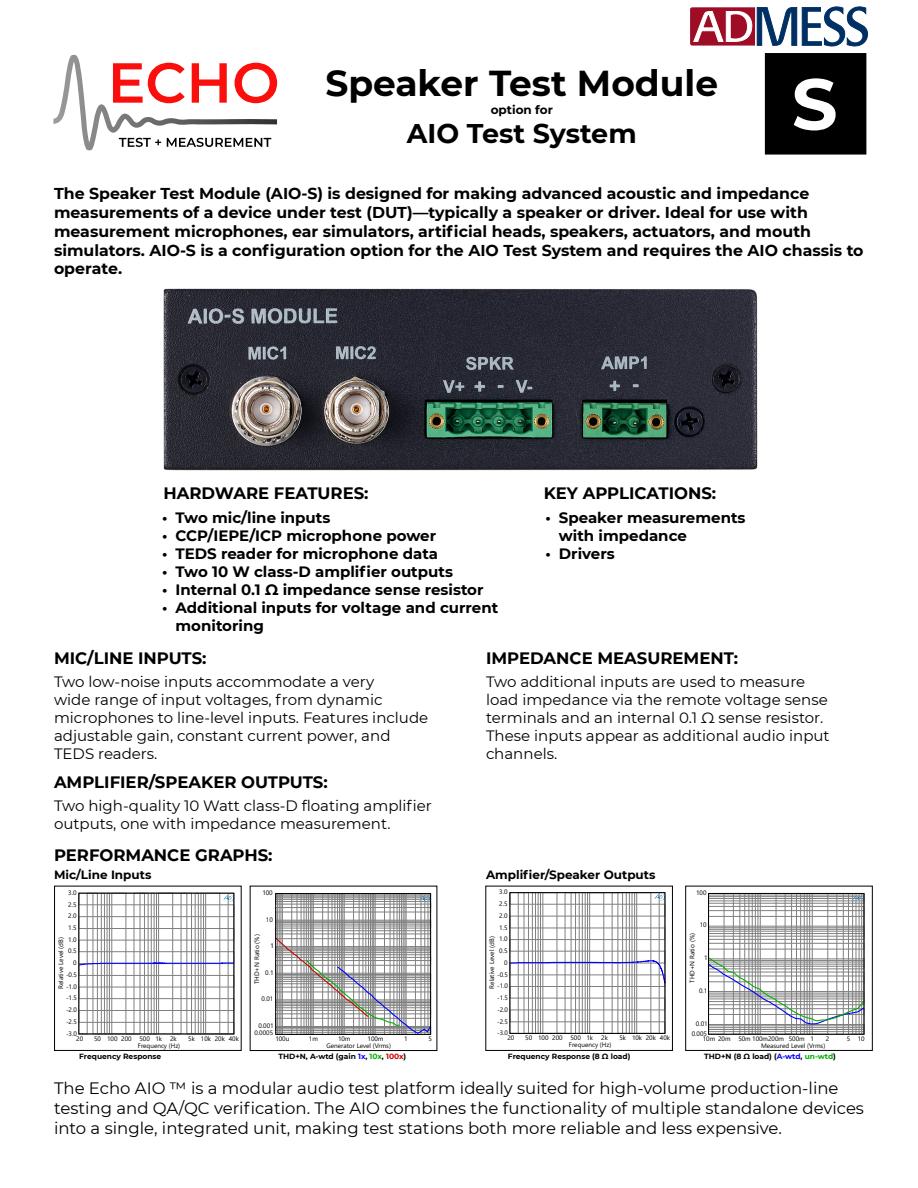
<style>
.page{position:relative;width:918px;height:1188px;background:#fff}
.page>*{position:absolute;margin:0;border:0;box-sizing:border-box;transform-origin:0 0}
.t1{font:700 72px "Montserrat";color:#fff}
.t2{font:700 36px "Montserrat";color:#000}
.t3{font:700 27px "Montserrat";color:#000}
.t4{font:16.5px/19.8px "Montserrat";color:#000}
.t5{font:700 16.5px "Montserrat";color:#000}
.t6{font:700 15.75px/18.9px "Montserrat";color:#000}
.t7{font:15px/18px "Montserrat";color:#000}
.t8{font:700 15px/18px "Montserrat";color:#000}
.t9{font:700 12px "Montserrat";color:#000}
.t10{font:700 7.5px "Montserrat";color:#000}
.t11{font:6.45px "Segoe UI";color:#000}
.t12{font:6.45px "Segoe UI";color:#000;scale:1.11 1}
.s1{color:#00f}
.s2{color:#00af00}
.s3{color:#c80000}
</style>
<div class="page">
<div style="left:765px;top:53px;width:101px;height:102px;background:#000"></div>
<img style="left:53px;top:54px;width:224px;height:97px">
<svg style="left:113px;top:63px;width:72px;height:40px"></svg>
<svg style="left:192px;top:63px;width:35px;height:40px"></svg>
<svg style="left:235px;top:63px;width:42px;height:40px"></svg>
<svg style="left:119px;top:138px;width:42px;height:9px"></svg>
<svg style="left:167px;top:138px;width:104px;height:9px"></svg>
<img style="left:164px;top:289px;width:594px;height:181px">
<svg style="left:710px;top:893px;width:155px;height:142px"></svg>
<div style="left:708px;top:893px;width:156px;height:142px;border:1px solid #000"></div>
<div style="left:685px;top:886px;width:188px;height:165px;border:1px solid #000"></div>
<svg style="left:509px;top:892px;width:157px;height:142px"></svg>
<div style="left:510px;top:892px;width:155px;height:142px;border:1px solid #000"></div>
<div style="left:486px;top:886px;width:187px;height:165px;border:1px solid #000"></div>
<svg style="left:80px;top:893px;width:155px;height:141px"></svg>
<div style="left:78px;top:893px;width:156px;height:141px;border:1px solid #000"></div>
<div style="left:54px;top:886px;width:187px;height:165px;border:1px solid #000"></div>
<svg style="left:275px;top:893px;width:157px;height:142px"></svg>
<svg style="left:690px;top:6px;width:178px;height:41px"></svg>
<h2 class="t2" style="left:325px;top:58px;width:394px">Speaker Test Module</h2>
<p class="t9" style="left:491px;top:101px;width:64px">option for</p>
<h3 class="t3" style="left:407px;top:114px;width:231px">AIO Test System</h3>
<h1 class="t1" style="left:792px;top:52px;width:47px">S</h1>
<p class="t6" style="left:54px;top:183px;width:811px">The Speaker Test Module (AIO-S) is designed for making advanced acoustic and impedance measurements of a device under test (DUT)—typically a speaker or driver. Ideal for use with measurement microphones, ear simulators, artificial heads, speakers, actuators, and mouth simulators. AIO-S is a configuration option for the AIO Test System and requires the AIO chassis to operate.</p>
<p class="t5" style="left:164px;top:481px;width:207px">HARDWARE FEATURES:</p>
<p class="t5" style="left:544px;top:481px;width:174px">KEY APPLICATIONS:</p>
<p class="t8" style="left:162px;top:508px;width:170px">• Two mic/line inputs</p>
<p class="t8" style="left:162px;top:526px;width:276px">• CCP/IEPE/ICP microphone power</p>
<p class="t8" style="left:162px;top:544px;width:278px">• TEDS reader for microphone data</p>
<p class="t8" style="left:162px;top:562px;width:292px">• Two 10 W class-D amplifier outputs</p>
<p class="t8" style="left:162px;top:580px;width:323px">• Internal 0.1 Ω impedance sense resistor</p>
<p class="t8" style="left:176px;top:598px;width:324px;text-indent:-14px">• Additional inputs for voltage and current monitoring</p>
<p class="t5" style="left:54px;top:646px;width:154px">MIC/LINE INPUTS:</p>
<p class="t8" style="left:559px;top:508px;width:188px;text-indent:-14px">• Speaker measurements with impedance</p>
<p class="t8" style="left:545px;top:544px;width:71px">• Drivers</p>
<p class="t5" style="left:486px;top:646px;width:254px">IMPEDANCE MEASUREMENT:</p>
<p class="t7" style="left:486px;top:672px;width:345px">Two additional inputs are used to measure load impedance via the remote voltage sense terminals and an internal 0.1 Ω sense resistor.<br>These inputs appear as additional audio input channels.</p>
<p class="t7" style="left:54px;top:672px;width:376px">Two low-noise inputs accommodate a very<br>wide range of input voltages, from dynamic microphones to line-level inputs. Features include adjustable gain, constant current power, and TEDS readers.</p>
<p class="t5" style="left:54px;top:770px;width:275px">AMPLIFIER/SPEAKER OUTPUTS:</p>
<p class="t7" style="left:54px;top:796px;width:380px">Two high-quality 10 Watt class-D floating amplifier outputs, one with impedance measurement.</p>
<p class="t5" style="left:54px;top:843px;width:220px">PERFORMANCE GRAPHS:</p>
<p class="t9" style="left:54px;top:866px;width:99px">Mic/Line Inputs</p>
<p class="t9" style="left:486px;top:866px;width:171px">Amplifier/Speaker Outputs</p>
<p class="t11" style="left:68px;top:887px;width:10px">3.0</p>
<p class="t11" style="left:262px;top:887px;width:12px">100</p>
<p class="t11" style="left:499px;top:886px;width:10px">3.0</p>
<p class="t11" style="left:696px;top:886px;width:12px">100</p>
<p class="t11" style="left:68px;top:898px;width:10px">2.5</p>
<p class="t11" style="left:499px;top:898px;width:10px">2.5</p>
<p class="t11" style="left:68px;top:910px;width:10px">2.0</p>
<p class="t11" style="left:68px;top:922px;width:10px">1.5</p>
<p class="t11" style="left:266px;top:913px;width:8px">10</p>
<p class="t11" style="left:499px;top:909px;width:10px">2.0</p>
<p class="t11" style="left:499px;top:921px;width:10px">1.5</p>
<p class="t11" style="left:700px;top:919px;width:8px">10</p>
<p class="t11" style="left:68px;top:933px;width:10px">1.0</p>
<p class="t11" style="left:55px;top:989px;width:54px;rotate:-90deg">Relative Level (dB)</p>
<p class="t11" style="left:68px;top:945px;width:10px">0.5</p>
<p class="t11" style="left:73px;top:957px;width:5px">0</p>
<p class="t11" style="left:66px;top:969px;width:12px">-0.5</p>
<p class="t11" style="left:66px;top:980px;width:12px">-1.0</p>
<p class="t11" style="left:251px;top:984px;width:51px;rotate:-90deg">THD+N Ratio (%)</p>
<p class="t12" style="left:270px;top:940px;width:5px">1</p>
<p class="t11" style="left:265px;top:966px;width:10px">0.1</p>
<p class="t11" style="left:499px;top:933px;width:10px">1.0</p>
<p class="t11" style="left:486px;top:989px;width:54px;rotate:-90deg">Relative Level (dB)</p>
<p class="t11" style="left:499px;top:945px;width:10px">0.5</p>
<p class="t11" style="left:504px;top:956px;width:5px">0</p>
<p class="t11" style="left:497px;top:968px;width:12px">-0.5</p>
<p class="t11" style="left:497px;top:980px;width:12px">-1.0</p>
<p class="t11" style="left:686px;top:983px;width:51px;rotate:-90deg">THD+N Ratio (%)</p>
<p class="t11" style="left:704px;top:952px;width:5px">1</p>
<p class="t11" style="left:699px;top:985px;width:10px">0.1</p>
<p class="t11" style="left:66px;top:992px;width:12px">-1.5</p>
<p class="t11" style="left:262px;top:993px;width:13px">0.01</p>
<p class="t11" style="left:497px;top:991px;width:12px">-1.5</p>
<p class="t11" style="left:66px;top:1004px;width:12px">-2.0</p>
<p class="t11" style="left:497px;top:1003px;width:12px">-2.0</p>
<p class="t11" style="left:66px;top:1016px;width:12px">-2.5</p>
<p class="t11" style="left:258px;top:1020px;width:17px">0.001</p>
<p class="t11" style="left:497px;top:1015px;width:12px">-2.5</p>
<p class="t11" style="left:696px;top:1018px;width:13px">0.01</p>
<p class="t11" style="left:66px;top:1027px;width:12px">-3.0</p>
<p class="t11" style="left:76px;top:1032px;width:8px">20</p>
<p class="t11" style="left:94px;top:1032px;width:69px">50 100 200 500 1k</p>
<p class="t11" style="left:170px;top:1032px;width:8px">2k</p>
<p class="t11" style="left:188px;top:1032px;width:38px">5k 10k 20k</p>
<p class="t11" style="left:229px;top:1032px;width:12px">40k</p>
<p class="t11" style="left:138px;top:1039px;width:44px">Frequency (Hz)</p>
<p class="t11" style="left:254px;top:1027px;width:20px">0.0005</p>
<p class="t11" style="left:275px;top:1033px;width:16px">100u</p>
<p class="t11" style="left:309px;top:1033px;width:11px">1m</p>
<p class="t11" style="left:338px;top:1033px;width:14px">10m</p>
<p class="t11" style="left:368px;top:1033px;width:17px">100m</p>
<p class="t11" style="left:404px;top:1033px;width:5px">1</p>
<p class="t11" style="left:429px;top:1033px;width:5px">5</p>
<p class="t11" style="left:326px;top:1040px;width:66px">Generator Level (Vrms)</p>
<p class="t11" style="left:497px;top:1027px;width:12px">-3.0</p>
<p class="t11" style="left:507px;top:1032px;width:8px">20</p>
<p class="t11" style="left:525px;top:1032px;width:69px">50 100 200 500 1k</p>
<p class="t11" style="left:601px;top:1032px;width:8px">2k</p>
<p class="t11" style="left:619px;top:1032px;width:38px">5k 10k 20k</p>
<p class="t11" style="left:660px;top:1032px;width:12px">40k</p>
<p class="t11" style="left:569px;top:1039px;width:44px">Frequency (Hz)</p>
<p class="t11" style="left:692px;top:1027px;width:17px">0.005</p>
<p class="t11" style="left:703px;top:1032px;width:113px">10m 20m 50m 100m200m 500m 1</p>
<p class="t11" style="left:826px;top:1032px;width:5px">2</p>
<p class="t11" style="left:847px;top:1032px;width:19px">5 10</p>
<p class="t11" style="left:761px;top:1040px;width:66px">Measured Level (Vrms)</p>
<p class="t10" style="left:79px;top:1051px;width:84px">Frequency Response</p>
<p class="t10" style="left:278px;top:1051px;width:129px">THD+N, A-wtd (gain <span class="s1">1x</span>, <span class="s2">10x</span>, <span class="s3">100x</span>)</p>
<p class="t10" style="left:508px;top:1051px;width:124px">Frequency Response (8 Ω load)</p>
<p class="t10" style="left:704px;top:1051px;width:133px">THD+N (8 Ω load) (<span class="s1">A-wtd</span>, <span class="s2">un-wtd</span>)</p>
<p class="t4" style="left:54px;top:1078px;width:812px">The Echo AIO ™ is a modular audio test platform ideally suited for high-volume production-line testing and QA/QC verification. The AIO combines the functionality of multiple standalone devices into a single, integrated unit, making test stations both more reliable and less expensive.</p>
</div>
